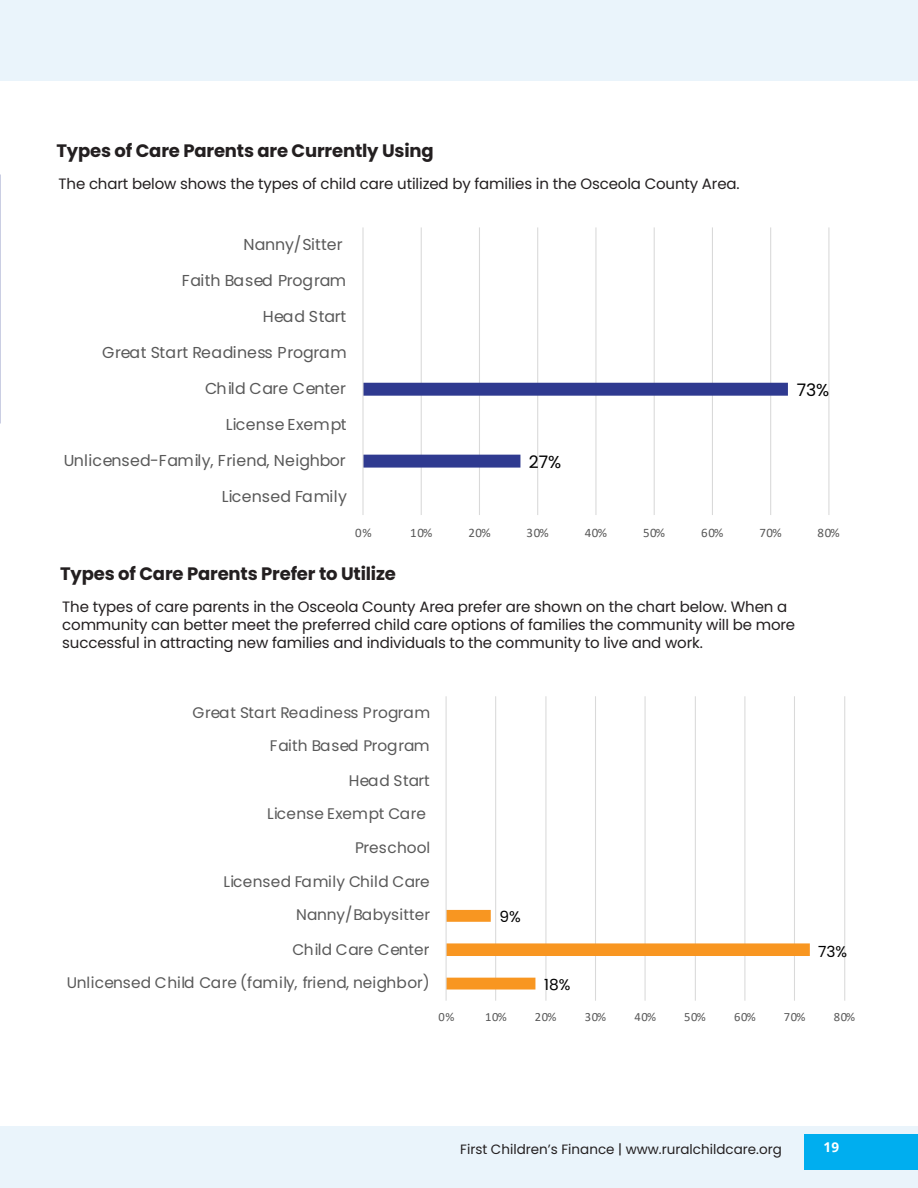
<style>
.page{position:relative;width:918px;height:1188px;background:#fff}
.page>*{position:absolute;margin:0;border:0;box-sizing:border-box;transform-origin:0 0}
.t1{font:700 18px "Poppins";letter-spacing:-.01em;color:#231f20}
.t2{font:17.25px "Poppins";color:#000}
.t3{font:15.75px "Poppins";color:#595959}
.t4{font:15.75px "Poppins";letter-spacing:.02em;color:#595959}
.t5{font:15.3px "Poppins";color:#595959}
.t6{font:15.3px "Poppins";color:#000}
.t7{font:15px/18px "Poppins";letter-spacing:-.01em;color:#231f20}
.t8{font:13.5px "Poppins";color:#231f20}
.t9{font:700 13.5px "Open Sans";color:#fff}
.t10{font:12.9px "Calibri";letter-spacing:.05em;color:#595959}
.t11{font:12.6px "Calibri";letter-spacing:.05em;color:#595959}
</style>
<div class="page">
<div style="left:0;top:0;width:918px;height:81px;background:#eaf4fb"></div>
<div style="left:0;top:1126px;width:918px;height:62px;background:#eaf4fb"></div>
<div style="left:804px;top:1134px;width:114px;height:35px;background:#00aeef"></div>
<svg style="left:362px;top:227px;width:468px;height:288px"></svg>
<svg style="left:445px;top:696px;width:401px;height:305px"></svg>
<p class="t1" style="left:56px;top:140px;width:379px">Types of Care Parents are Currently Using</p>
<p class="t7" style="left:59px;top:174px;width:683px">The chart below shows the types of child care utilized by families in the Osceola County Area.</p>
<p class="t3" style="left:243px;top:236px;width:101px">Nanny/Sitter</p>
<p class="t3" style="left:182px;top:272px;width:166px">Faith Based Program</p>
<p class="t3" style="left:263px;top:308px;width:85px">Head Start</p>
<p class="t3" style="left:102px;top:344px;width:246px">Great Start Readiness Program</p>
<p class="t3" style="left:205px;top:380px;width:143px">Child Care Center</p>
<p class="t3" style="left:226px;top:416px;width:122px">License Exempt</p>
<p class="t3" style="left:64px;top:451px;width:283px">Unlicensed-Family, Friend, Neighbor</p>
<p class="t4" style="left:222px;top:487px;width:127px">Licensed Family</p>
<p class="t2" style="left:529px;top:452px;width:34px">27%</p>
<p class="t2" style="left:797px;top:380px;width:34px">73%</p>
<p class="t10" style="left:355px;top:523px;width:18px">0%</p>
<p class="t10" style="left:410px;top:523px;width:24px">10%</p>
<p class="t10" style="left:468px;top:523px;width:24px">20%</p>
<p class="t10" style="left:527px;top:523px;width:24px">30%</p>
<p class="t10" style="left:585px;top:523px;width:24px">40%</p>
<p class="t10" style="left:643px;top:523px;width:24px">50%</p>
<p class="t10" style="left:701px;top:523px;width:24px">60%</p>
<p class="t10" style="left:759px;top:523px;width:24px">70%</p>
<p class="t10" style="left:818px;top:523px;width:24px">80%</p>
<p class="t1" style="left:60px;top:564px;width:337px">Types of Care Parents Prefer to Utilize</p>
<p class="t7" style="left:62px;top:598px;width:735px">The types of care parents in the Osceola County Area prefer are shown on the chart below. When a community can better meet the preferred child care options of families the community will be more successful in attracting new families and individuals to the community to live and work.</p>
<p class="t5" style="left:193px;top:704px;width:239px">Great Start Readiness Program</p>
<p class="t5" style="left:270px;top:737px;width:161px">Faith Based Program</p>
<p class="t5" style="left:349px;top:771px;width:82px">Head Start</p>
<p class="t5" style="left:267px;top:805px;width:160px">License Exempt Care</p>
<p class="t5" style="left:355px;top:838px;width:77px">Preschool</p>
<p class="t5" style="left:223px;top:873px;width:208px">Licensed Family Child Care</p>
<p class="t5" style="left:296px;top:906px;width:136px">Nanny/Babysitter</p>
<p class="t6" style="left:499px;top:908px;width:23px">9%</p>
<p class="t5" style="left:293px;top:940px;width:138px">Child Care Center</p>
<p class="t6" style="left:818px;top:942px;width:31px">73%</p>
<p class="t5" style="left:67px;top:974px;width:364px">Unlicensed Child Care (family, friend, neighbor)</p>
<p class="t6" style="left:544px;top:976px;width:28px">18%</p>
<p class="t11" style="left:438px;top:1008px;width:17px">0%</p>
<p class="t11" style="left:485px;top:1008px;width:23px">10%</p>
<p class="t11" style="left:535px;top:1008px;width:23px">20%</p>
<p class="t11" style="left:585px;top:1008px;width:23px">30%</p>
<p class="t11" style="left:635px;top:1008px;width:23px">40%</p>
<p class="t11" style="left:684px;top:1008px;width:23px">50%</p>
<p class="t11" style="left:734px;top:1008px;width:23px">60%</p>
<p class="t11" style="left:784px;top:1008px;width:23px">70%</p>
<p class="t11" style="left:834px;top:1008px;width:23px">80%</p>
<p class="t8" style="left:460px;top:1141px;width:323px">First Children’s Finance | www.ruralchildcare.org</p>
<p class="t9" style="left:824px;top:1138px;width:17px">19</p>
</div>
